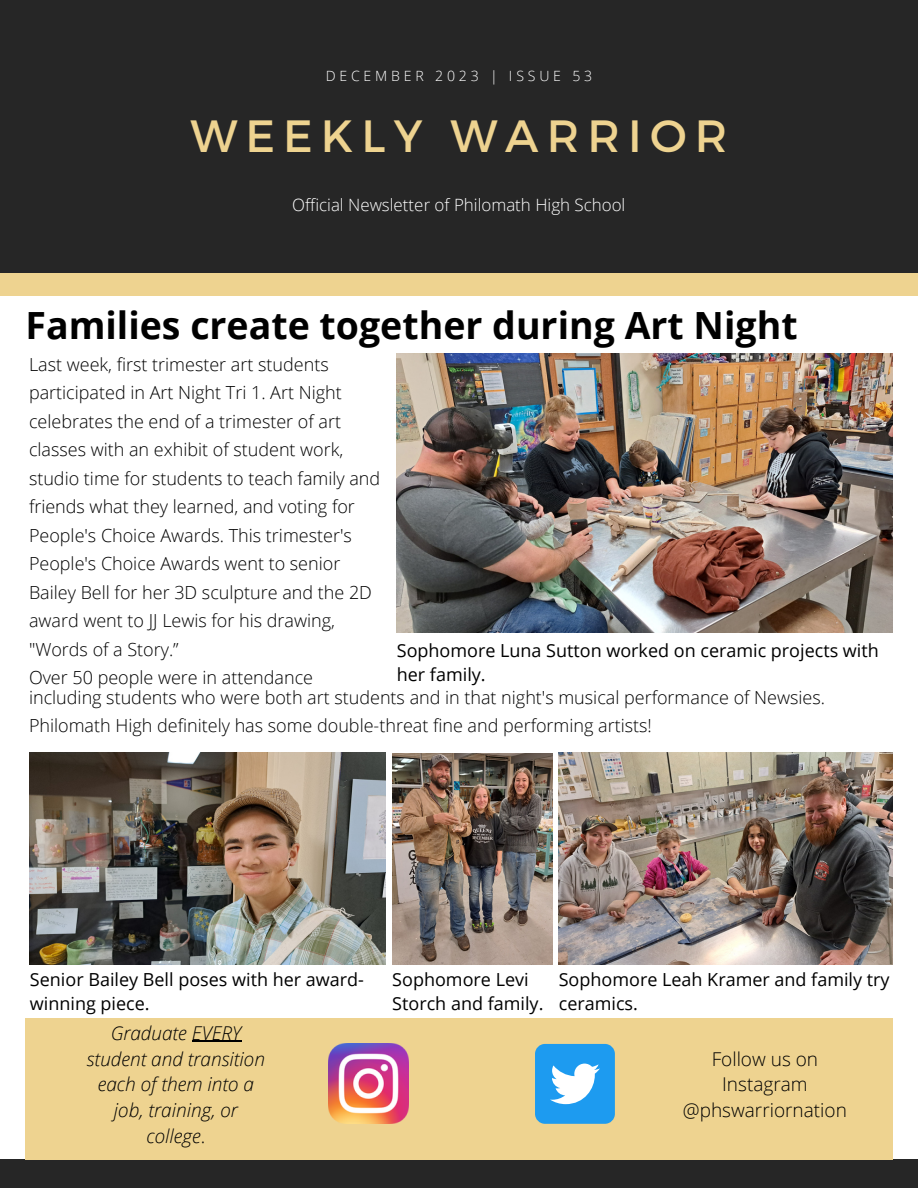
<style>
.page{position:relative;width:918px;height:1188px;background:#fff}
.page>*{position:absolute;margin:0;border:0;box-sizing:border-box;transform-origin:0 0}
.t1{font:45.15px "Montserrat";letter-spacing:.18em;color:#eed390}
.t2{font:700 37.5px "Open Sans";color:#000}
.t3{font:italic 300 19.05px/25.8px "Open Sans";color:#000;text-align:center}
.t4{font:300 19.05px/25.8px "Open Sans";color:#000;text-align:center}
.t5{font:300 18px/28.5px "Open Sans";color:#000}
.t6{font:18px/24.8px "Open Sans";color:#000}
.t7{font:300 16.95px "Open Sans";color:#fff}
.t8{font:300 14.1px "Open Sans";letter-spacing:.27em;color:#fff}
.s1{font-style:normal}
</style>
<div class="page">
<div style="left:0;top:0;width:918px;height:280px;background:#262626"></div>
<div style="left:0;top:273px;width:918px;height:22px;background:#eed390"></div>
<div style="left:0;top:1159px;width:918px;height:29px;background:#262626"></div>
<div style="left:25px;top:1018px;width:868px;height:142px;background:#eed390"></div>
<img style="left:329px;top:1044px;width:80px;height:80px">
<div style="left:535px;top:1044px;width:80px;height:80px;background:#1d9bf0;border-radius:10px"></div>
<svg style="left:550px;top:1064px;width:50px;height:40px"></svg>
<img style="left:397px;top:353px;width:496px;height:279px">
<img style="left:30px;top:753px;width:355px;height:211px">
<img style="left:392px;top:754px;width:160px;height:210px">
<img style="left:559px;top:753px;width:334px;height:211px">
<hr style="left:192px;top:1041px;width:49px;height:1px;background:#000">
<p class="t8" style="left:326px;top:65px;width:268px">DECEMBER 2023 | ISSUE 53</p>
<p class="t1" style="left:191px;top:107px;width:538px">WEEKLY WARRIOR</p>
<p class="t7" style="left:292px;top:192px;width:335px">Official Newsletter of Philomath High School</p>
<p class="t2" style="left:25px;top:299px;width:774px">Families create together during Art Night</p>
<p class="t5" style="left:29px;top:349px;width:353px">Last week, first trimester art students participated in Art Night Tri 1. Art Night celebrates the end of a trimester of art classes with an exhibit of student work, studio time for students to teach family and friends what they learned, and voting for People's Choice Awards. This trimester's People's Choice Awards went to senior Bailey Bell for her 3D sculpture and the 2D award went to JJ Lewis for his drawing, "Words of a Story.”</p>
<p class="t5" style="left:29px;top:663px;width:286px">Over 50 people were in attendance</p>
<p class="t5" style="left:29px;top:683px;width:798px">including students who were both art students and in that night's musical performance of Newsies.<br>Philomath High definitely has some double-threat fine and performing artists!</p>
<p class="t6" style="left:397px;top:637px;width:484px">Sophomore Luna Sutton worked on ceramic projects with her family.</p>
<p class="t6" style="left:30px;top:966px;width:336px">Senior Bailey Bell poses with her award&shy;winning piece.</p>
<p class="t6" style="left:392px;top:966px;width:153px">Sophomore Levi<br>Storch and family.</p>
<p class="t6" style="left:559px;top:966px;width:332px">Sophomore Leah Kramer and family try ceramics.</p>
<p class="t3" style="left:87px;top:1019px;width:179px">Graduate EVERY student and transition each of them into a job, training, or college<span class="s1">.</span></p>
<p class="t4" style="left:683px;top:1045px;width:165px">Follow us on<br>Instagram @phswarriornation</p>
</div>
